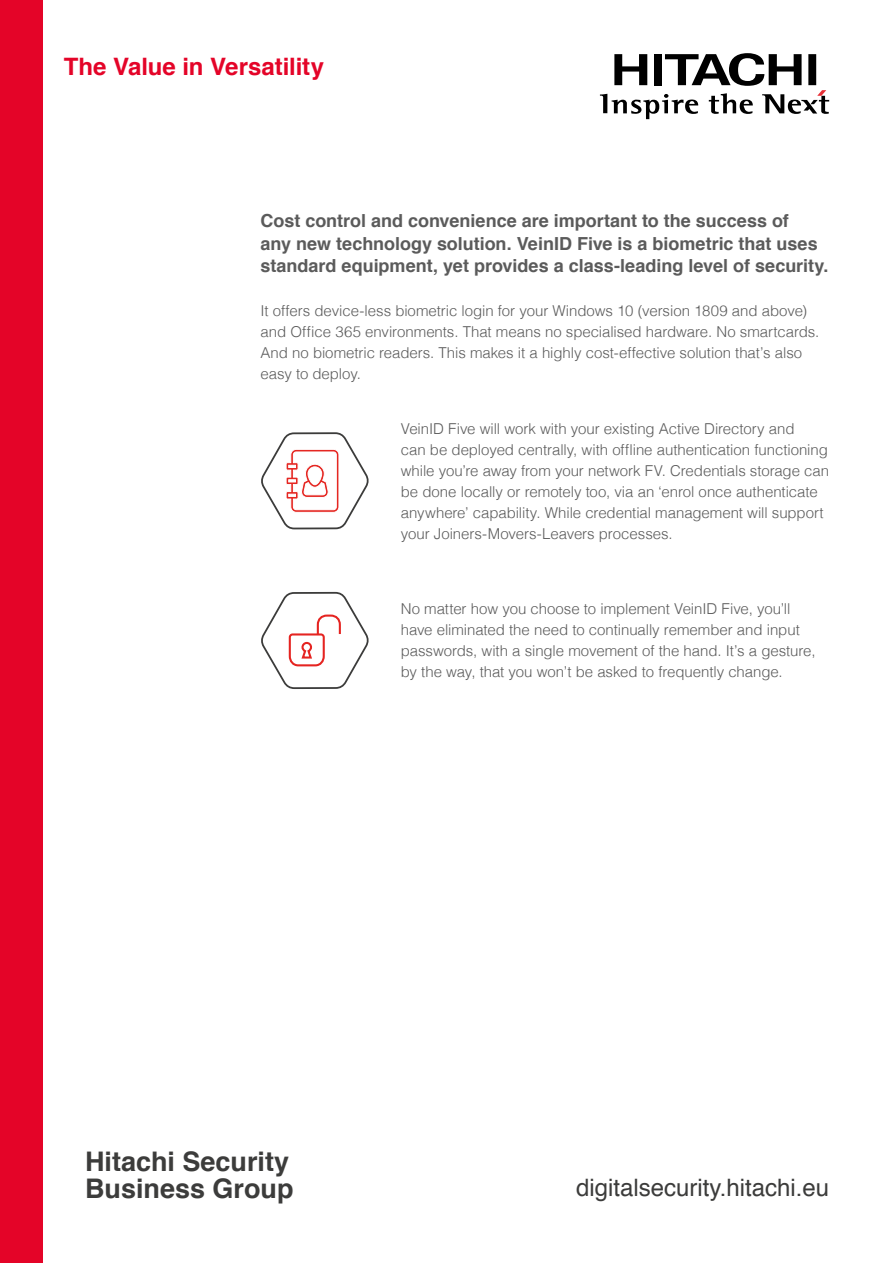
<style>
.page{position:relative;width:893px;height:1263px;background:#fff}
.page>*{position:absolute;margin:0;border:0;box-sizing:border-box;transform-origin:0 0}
.t1{font:700 27px/27px "Helvetica";color:#3c3c3b}
.t2{font:24px "Helvetica";color:#3c3c3b}
.t3{font:700 24px "Helvetica";color:#e40428}
.t4{font:700 18px/22.5px "Helvetica";color:#5b5b5b}
.t5{font:300 15px/21px "Helvetica";letter-spacing:-.005em;color:#5b5b5b}
</style>
<div class="page">
<div style="left:0;top:0;width:43px;height:1263px;background:#e40428"></div>
<svg style="left:600px;top:53px;width:229px;height:66px"></svg>
<svg style="left:261px;top:432px;width:108px;height:97px"></svg>
<svg style="left:261px;top:592px;width:108px;height:97px"></svg>
<h2 class="t3" style="left:64px;top:47px;width:262px">The Value in Versatility</h2>
<p class="t4" style="left:260px;top:210px;width:569px">Cost control and convenience are important to the success of<br>any new technology solution. VeinID Five is a biometric that uses standard equipment, yet provides a class-leading level of security.</p>
<p class="t5" style="left:260px;top:299px;width:560px">It offers device-less biometric login for your Windows 10 (version 1809 and above) and Office 365 environments. That means no specialised hardware. No smartcards.<br>And no biometric readers. This makes it a highly cost-effective solution that’s also easy to deploy.</p>
<p class="t5" style="left:401px;top:417px;width:430px">VeinID Five will work with your existing Active Directory and<br>can be deployed centrally, with offline authentication functioning while you’re away from your network FV. Credentials storage can be done locally or remotely too, via an ‘enrol once authenticate anywhere’ capability. While credential management will support your Joiners-Movers-Leavers processes.</p>
<p class="t5" style="left:401px;top:597px;width:416px">No matter how you choose to implement VeinID Five, you’ll have eliminated the need to continually remember and input passwords, with a single movement of the hand. It’s a gesture, by the way, that you won’t be asked to frequently change.</p>
<h1 class="t1" style="left:85px;top:1148px;width:210px">Hitachi Security<br>Business Group</h1>
<h2 class="t2" style="left:576px;top:1169px;width:255px">digitalsecurity.hitachi.eu</h2>
</div>
